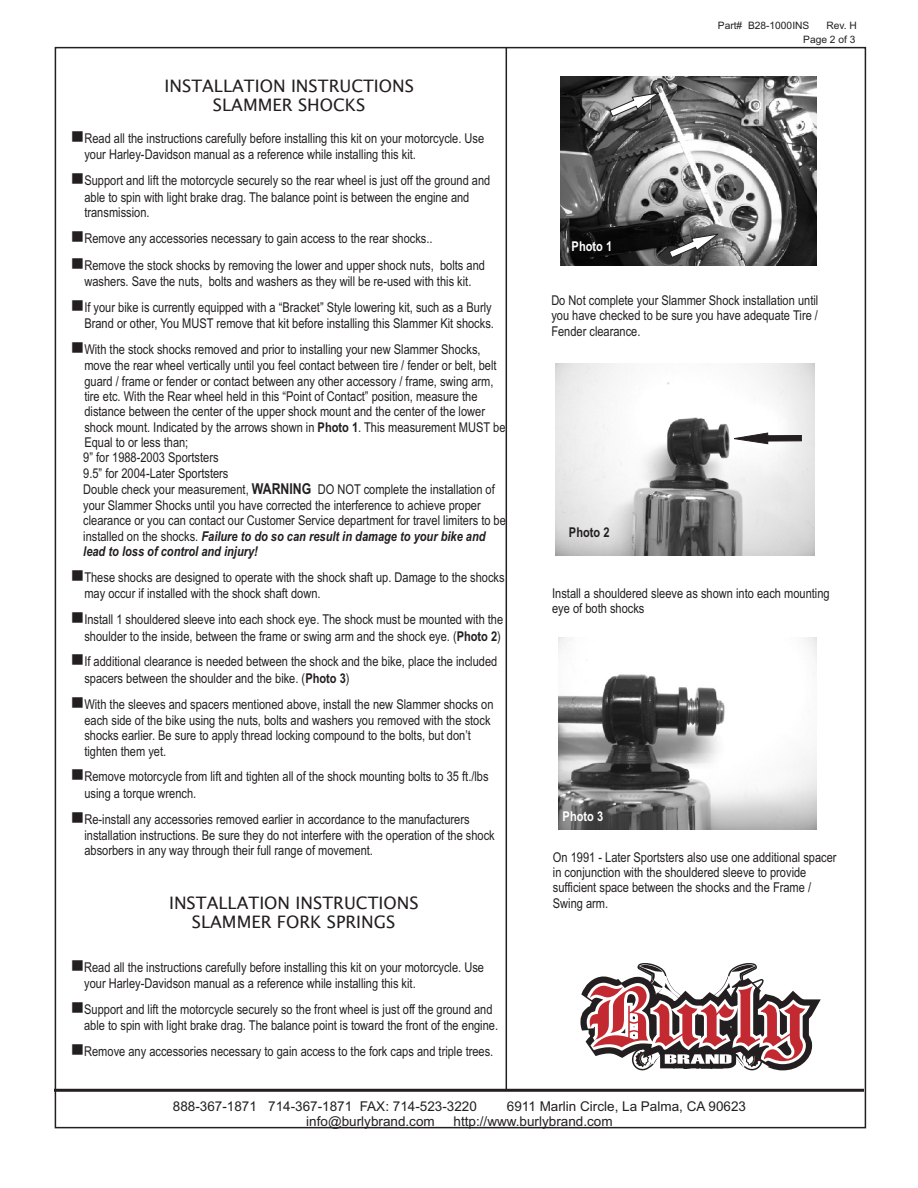
<style>
.page{position:relative;width:918px;height:1188px;background:#fff}
.page>*{position:absolute;margin:0;border:0;box-sizing:border-box;transform-origin:0 0}
.t1{font:18px "Wingdings";color:#231f20}
.t2{font:17.1px/19.5px "Lucida Sans";color:#231f20;text-align:center}
.t3{font:13.5px/15.3px "Arial Narrow";color:#231f20}
.t4{font:13.5px "Arial";color:#231f20}
.t5{font:700 13.5px "Arial Narrow";color:#fff}
.t6{font:700 13.5px "Arial Narrow";color:#231f20}
.t7{font:10.2px/13.6px "Arial";color:#231f20;text-align:right}
.s1{font-weight:700}
.s2{font-weight:700;font-size:15px}
.s3{font-weight:700;font-style:italic}
</style>
<div class="page">
<svg style="left:567px;top:963px;width:248px;height:126px"></svg>
<hr style="left:54px;top:1089px;width:810px;height:3px;background:#231f20">
<img style="left:556px;top:364px;width:259px;height:192px">
<svg style="left:732px;top:433px;width:70px;height:11px"></svg>
<img style="left:558px;top:638px;width:258px;height:191px">
<img style="left:560px;top:76px;width:256px;height:190px">
<svg style="left:610px;top:93px;width:50px;height:24px"></svg>
<svg style="left:669px;top:234px;width:50px;height:24px"></svg>
<hr style="left:506px;top:48px;width:1px;height:1042px;background:#231f20">
<p class="t2" style="left:165px;top:77px;width:251px">INSTALLATION INSTRUCTIONS</p>
<p class="t3" style="left:71px;top:132px;width:415px">■Read all the instructions carefully before installing this kit on your motorcycle. Use</p>
<h1 class="t1" style="left:71px;top:171px;width:82px">■</h1>
<p class="t2" style="left:213px;top:97px;width:154px">SLAMMER SHOCKS</p>
<p class="t3" style="left:84px;top:143px;width:407px;line-height:25.8px">your Harley-Davidson manual as a reference while installing this kit.<br>Support and lift the motorcycle securely so the rear wheel is just off the ground and</p>
<p class="t3" style="left:84px;top:190px;width:387px">able to spin with light brake drag. The balance point is between the engine and</p>
<p class="t3" style="left:84px;top:206px;width:67px">transmission.</p>
<h1 class="t1" style="left:71px;top:229px;width:82px">■</h1>
<p class="t3" style="left:84px;top:226px;width:402px;line-height:27.2px">Remove any accessories necessary to gain access to the rear shocks..<br>Remove the stock shocks by removing the lower and upper shock nuts, bolts and</p>
<h1 class="t1" style="left:71px;top:256px;width:82px">■</h1>
<p class="t3" style="left:84px;top:270px;width:409px;line-height:25.8px">washers. Save the nuts, bolts and washers as they will be re-used with this kit.<br>If your bike is currently equipped with a “Bracket” Style lowering kit, such as a Burly</p>
<h1 class="t1" style="left:71px;top:298px;width:82px">■</h1>
<p class="t3" style="left:84px;top:312px;width:411px;line-height:25.8px">Brand or other, You MUST remove that kit before installing this Slammer Kit shocks.<br>With the stock shocks removed and prior to installing your new Slammer Shocks,</p>
<h1 class="t1" style="left:71px;top:340px;width:82px">■</h1>
<p class="t3" style="left:83px;top:359px;width:424px">move the rear wheel vertically until you feel contact between tire / fender or belt, belt guard / frame or fender or contact between any other accessory / frame, swing arm, tire etc. With the Rear wheel held in this “Point of Contact” position, measure the distance between the center of the upper shock mount and the center of the lower shock mount. Indicated by the arrows shown in <span class="s1">Photo 1</span>. This measurement MUST be Equal to or less than;<br>9” for 1988-2003 Sportsters<br>9.5” for 2004-Later Sportsters</p>
<p class="t3" style="left:83px;top:483px;width:424px">Double check your measurement, <span class="s2">WARNING</span> DO NOT complete the installation of your Slammer Shocks until you have corrected the interference to achieve proper clearance or you can contact our Customer Service department for travel limiters to be installed on the shocks. <span class="s3">Failure to do so can result in damage to your bike and lead to loss of control and injury!</span></p>
<p class="t3" style="left:71px;top:571px;width:435px">■These shocks are designed to operate with the shock shaft up. Damage to the shocks</p>
<h1 class="t1" style="left:71px;top:610px;width:82px">■</h1>
<p class="t3" style="left:84px;top:582px;width:420px;line-height:25.8px">may occur if installed with the shock shaft down.<br>Install 1 shouldered sleeve into each shock eye. The shock must be mounted with the</p>
<p class="t3" style="left:84px;top:624px;width:418px;line-height:25.8px">shoulder to the inside, between the frame or swing arm and the shock eye. (<span class="s1">Photo 2</span>)<br>If additional clearance is needed between the shock and the bike, place the included</p>
<h1 class="t1" style="left:71px;top:653px;width:82px">■</h1>
<p class="t3" style="left:84px;top:666px;width:411px;line-height:25.8px">spacers between the shoulder and the bike. (<span class="s1">Photo 3</span>)<br>With the sleeves and spacers mentioned above, install the new Slammer shocks on</p>
<p class="t3" style="left:84px;top:714px;width:408px">each side of the bike using the nuts, bolts and washers you removed with the stock shocks earlier. Be sure to apply thread locking compound to the bolts, but don’t</p>
<h1 class="t1" style="left:71px;top:695px;width:82px">■</h1>
<p class="t3" style="left:84px;top:739px;width:406px;line-height:25.8px">tighten them yet.<br>Remove motorcycle from lift and tighten all of the shock mounting bolts to 35 ft./lbs</p>
<h1 class="t1" style="left:71px;top:768px;width:82px">■</h1>
<p class="t3" style="left:84px;top:781px;width:387px;line-height:25.8px">using a torque wrench.<br>Re-install any accessories removed earlier in accordance to the manufacturers</p>
<p class="t3" style="left:84px;top:829px;width:412px">installation instructions. Be sure they do not interfere with the operation of the shock absorbers in any way through their full range of movement.</p>
<h1 class="t1" style="left:71px;top:810px;width:82px">■</h1>
<p class="t2" style="left:169px;top:894px;width:251px">INSTALLATION INSTRUCTIONS<br>SLAMMER FORK SPRINGS</p>
<p class="t3" style="left:71px;top:961px;width:415px">■Read all the instructions carefully before installing this kit on your motorcycle. Use</p>
<h1 class="t1" style="left:71px;top:1000px;width:82px">■</h1>
<p class="t3" style="left:84px;top:972px;width:410px;line-height:25.8px">your Harley-Davidson manual as a reference while installing this kit.<br>Support and lift the motorcycle securely so the front wheel is just off the ground and</p>
<p class="t3" style="left:84px;top:1014px;width:415px;line-height:25.8px">able to spin with light brake drag. The balance point is toward the front of the engine.<br>Remove any accessories necessary to gain access to the fork caps and triple trees.</p>
<h1 class="t1" style="left:71px;top:1042px;width:82px">■</h1>
<p class="t5" style="left:572px;top:242px;width:42px">Photo 1</p>
<p class="t7" style="left:718px;top:20px;width:93px">Part# B28-1000INS</p>
<p class="t7" style="left:803px;top:20px;width:55px">Rev. H<br>Page 2 of 3</p>
<p class="t3" style="left:551px;top:294px;width:269px;text-align:justify">Do Not complete your Slammer Shock installation until you have checked to be sure you have adequate Tire / Fender clearance.</p>
<p class="t6" style="left:569px;top:527px;width:42px">Photo 2</p>
<p class="t3" style="left:552px;top:586px;width:279px">Install a shouldered sleeve as shown into each mounting eye of both shocks</p>
<p class="t5" style="left:563px;top:812px;width:42px">Photo 3</p>
<p class="t3" style="left:553px;top:851px;width:285px">On 1991 - Later Sportsters also use one additional spacer in conjunction with the shouldered sleeve to provide sufficient space between the shocks and the Frame / Swing arm.</p>
<p class="t4" style="left:173px;top:1101px;width:305px">888-367-1871 714-367-1871 FAX: 714-523-3220</p>
<p class="t4" style="left:507px;top:1101px;width:241px">6911 Marlin Circle, La Palma, CA 90623</p>
<p class="t4" style="left:306px;top:1116px;width:130px">info@burlybrand.com</p>
<p class="t4" style="left:454px;top:1116px;width:161px">http://www.burlybrand.com</p>
</div>
